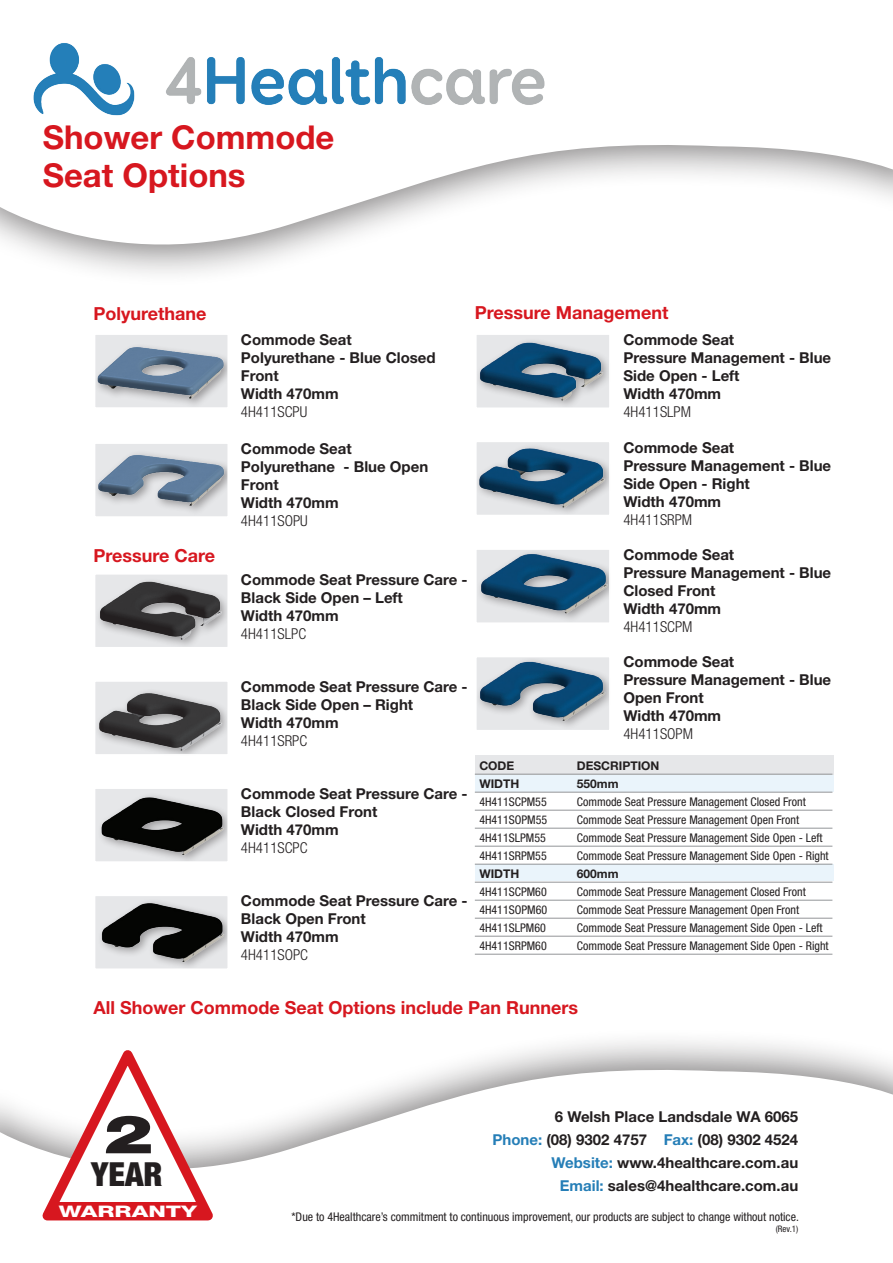
<style>
.page{position:relative;width:893px;height:1263px;background:#fff}
.page>*{position:absolute;margin:0;border:0;box-sizing:border-box;transform-origin:0 0}
.t1{font:900 53.1px "Helvetica Neue";color:#231f20;scale:1.4 1}
.t2{font:900 condensed 33.15px "Helvetica Neue";color:#231f20}
.t3{font:700 32.85px "Helvetica Neue";color:#d7171f}
.t4{font:700 18px "Helvetica Neue";color:#d7171f}
.t5{font:800 15.9px "Helvetica Neue";color:#fff;scale:1.49 1}
.t6{font:700 15px/18px "Helvetica Neue";color:#231f20}
.t7{font:300 condensed 15px "Helvetica Neue";color:#231f20}
.t8{font:condensed 12px "Helvetica Neue";color:#231f20}
.t9{font:700 12px "Helvetica Neue";color:#231f20}
.t10{font:condensed 9px "Helvetica Neue";color:#231f20}
.s1{color:#257eb7}
</style>
<div class="page">
<div style="left:475px;top:756px;width:358px;height:19px;background:#e6e7e9"></div>
<div style="left:475px;top:775px;width:358px;height:16px;background:#eaf4fb"></div>
<div style="left:475px;top:865px;width:358px;height:16px;background:#eaf4fb"></div>
<svg style="left:0;top:145px;width:893px;height:129px"></svg>
<div style="left:0;top:1028px;width:893px;height:235px;background:#231f20;opacity:.53"></div>
<svg style="left:0;top:1063px;width:893px;height:200px"></svg>
<div style="left:94px;top:334px;width:134px;height:74px;background:#e6e7e9"></div>
<img style="left:97px;top:347px;width:129px;height:56px">
<div style="left:94px;top:333px;width:135px;height:76px;border:2px solid #fff"></div>
<img style="left:478px;top:551px;width:130px;height:70px">
<div style="left:475px;top:548px;width:136px;height:76px;border:2px solid #fff"></div>
<img style="left:478px;top:338px;width:130px;height:68px">
<div style="left:475px;top:333px;width:136px;height:76px;border:2px solid #fff"></div>
<img style="left:97px;top:578px;width:129px;height:68px">
<div style="left:94px;top:573px;width:135px;height:76px;border:2px solid #fff"></div>
<div style="left:94px;top:443px;width:134px;height:74px;background:#e6e7e9"></div>
<img style="left:98px;top:454px;width:128px;height:56px">
<div style="left:94px;top:442px;width:135px;height:76px;border:2px solid #fff"></div>
<img style="left:478px;top:658px;width:130px;height:71px">
<div style="left:475px;top:655px;width:136px;height:77px;border:2px solid #fff"></div>
<img style="left:478px;top:443px;width:130px;height:70px">
<div style="left:475px;top:440px;width:136px;height:76px;border:2px solid #fff"></div>
<div style="left:94px;top:681px;width:134px;height:74px;background:#e6e7e9"></div>
<img style="left:98px;top:692px;width:128px;height:61px">
<div style="left:94px;top:680px;width:135px;height:76px;border:2px solid #fff"></div>
<img style="left:97px;top:790px;width:129px;height:70px">
<div style="left:94px;top:787px;width:135px;height:76px;border:2px solid #fff"></div>
<img style="left:33px;top:43px;width:512px;height:73px">
<img style="left:97px;top:898px;width:129px;height:69px">
<div style="left:94px;top:894px;width:135px;height:76px;border:2px solid #fff"></div>
<hr style="left:475px;top:774px;width:357px;height:1px;background:#939598">
<hr style="left:475px;top:792px;width:357px;height:1px;background:#939598">
<hr style="left:475px;top:810px;width:357px;height:1px;background:#939598">
<hr style="left:475px;top:828px;width:357px;height:1px;background:#939598">
<hr style="left:475px;top:846px;width:357px;height:1px;background:#939598">
<hr style="left:475px;top:864px;width:357px;height:1px;background:#939598">
<hr style="left:475px;top:882px;width:357px;height:1px;background:#939598">
<hr style="left:475px;top:900px;width:357px;height:1px;background:#939598">
<hr style="left:475px;top:918px;width:357px;height:1px;background:#939598">
<hr style="left:475px;top:936px;width:357px;height:1px;background:#939598">
<hr style="left:475px;top:954px;width:357px;height:1px;background:#939598">
<svg style="left:32px;top:1042px;width:192px;height:183px"></svg>
<div style="left:54px;top:1202px;width:150px;height:16px;background:#d7171f"></div>
<p class="t3" style="left:43px;top:117px;width:293px">Shower Commode</p>
<p class="t3" style="left:43px;top:155px;width:204px">Seat Options</p>
<p class="t4" style="left:94px;top:303px;width:115px">Polyurethane</p>
<p class="t4" style="left:475px;top:301px;width:195px">Pressure Management</p>
<p class="t4" style="left:94px;top:545px;width:123px">Pressure Care</p>
<p class="t6" style="left:241px;top:330px;width:112px">Commode Seat</p>
<p class="t6" style="left:241px;top:348px;width:196px">Polyurethane - Blue Closed</p>
<p class="t6" style="left:241px;top:366px;width:39px">Front</p>
<p class="t6" style="left:241px;top:384px;width:99px">Width 470mm</p>
<p class="t7" style="left:241px;top:403px;width:68px">4H411SCPU</p>
<p class="t6" style="left:241px;top:439px;width:112px">Commode Seat</p>
<p class="t6" style="left:241px;top:457px;width:189px">Polyurethane - Blue Open</p>
<p class="t6" style="left:241px;top:475px;width:39px">Front</p>
<p class="t6" style="left:241px;top:493px;width:99px">Width 470mm</p>
<p class="t7" style="left:241px;top:512px;width:68px">4H411SOPU</p>
<p class="t6" style="left:241px;top:570px;width:228px">Commode Seat Pressure Care -</p>
<p class="t6" style="left:241px;top:588px;width:163px">Black Side Open – Left</p>
<p class="t6" style="left:241px;top:606px;width:99px">Width 470mm</p>
<p class="t7" style="left:241px;top:625px;width:67px">4H411SLPC</p>
<p class="t6" style="left:241px;top:677px;width:228px">Commode Seat Pressure Care -</p>
<p class="t6" style="left:241px;top:695px;width:174px">Black Side Open – Right</p>
<p class="t6" style="left:241px;top:713px;width:99px">Width 470mm</p>
<p class="t7" style="left:241px;top:732px;width:68px">4H411SRPC</p>
<p class="t6" style="left:241px;top:784px;width:228px">Commode Seat Pressure Care -<br>Black Closed Front</p>
<p class="t6" style="left:241px;top:820px;width:99px">Width 470mm</p>
<p class="t7" style="left:241px;top:839px;width:68px">4H411SCPC</p>
<p class="t6" style="left:241px;top:891px;width:228px">Commode Seat Pressure Care -<br>Black Open Front</p>
<p class="t6" style="left:241px;top:927px;width:99px">Width 470mm</p>
<p class="t7" style="left:241px;top:946px;width:69px">4H411SOPC</p>
<p class="t6" style="left:623px;top:330px;width:112px">Commode Seat</p>
<p class="t6" style="left:623px;top:348px;width:209px">Pressure Management - Blue</p>
<p class="t6" style="left:623px;top:366px;width:118px">Side Open - Left</p>
<p class="t6" style="left:623px;top:384px;width:99px">Width 470mm</p>
<p class="t7" style="left:623px;top:403px;width:69px">4H411SLPM</p>
<p class="t6" style="left:623px;top:438px;width:112px">Commode Seat</p>
<p class="t6" style="left:623px;top:456px;width:209px">Pressure Management - Blue</p>
<p class="t6" style="left:623px;top:474px;width:128px">Side Open - Right</p>
<p class="t6" style="left:623px;top:492px;width:99px">Width 470mm</p>
<p class="t7" style="left:623px;top:511px;width:70px">4H411SRPM</p>
<p class="t6" style="left:623px;top:545px;width:112px">Commode Seat</p>
<p class="t6" style="left:623px;top:563px;width:209px">Pressure Management - Blue</p>
<p class="t6" style="left:623px;top:581px;width:93px">Closed Front</p>
<p class="t6" style="left:623px;top:599px;width:99px">Width 470mm</p>
<p class="t7" style="left:623px;top:618px;width:71px">4H411SCPM</p>
<p class="t6" style="left:623px;top:653px;width:112px">Commode Seat</p>
<p class="t6" style="left:623px;top:671px;width:209px">Pressure Management - Blue</p>
<p class="t6" style="left:623px;top:689px;width:82px">Open Front</p>
<p class="t6" style="left:623px;top:707px;width:99px">Width 470mm</p>
<p class="t7" style="left:623px;top:725px;width:71px">4H411SOPM</p>
<p class="t9" style="left:479px;top:758px;width:36px">CODE</p>
<p class="t9" style="left:577px;top:758px;width:84px">DESCRIPTION</p>
<p class="t9" style="left:479px;top:776px;width:41px">WIDTH</p>
<p class="t9" style="left:577px;top:776px;width:43px">550mm</p>
<p class="t8" style="left:479px;top:794px;width:69px">4H411SCPM55</p>
<p class="t8" style="left:577px;top:794px;width:230px">Commode Seat Pressure Management Closed Front</p>
<p class="t8" style="left:479px;top:812px;width:69px">4H411SOPM55</p>
<p class="t8" style="left:577px;top:812px;width:224px">Commode Seat Pressure Management Open Front</p>
<p class="t8" style="left:479px;top:830px;width:68px">4H411SLPM55</p>
<p class="t8" style="left:577px;top:830px;width:247px">Commode Seat Pressure Management Side Open - Left</p>
<p class="t8" style="left:479px;top:848px;width:69px">4H411SRPM55</p>
<p class="t8" style="left:577px;top:848px;width:253px">Commode Seat Pressure Management Side Open - Right</p>
<p class="t9" style="left:479px;top:866px;width:41px">WIDTH</p>
<p class="t9" style="left:577px;top:866px;width:43px">600mm</p>
<p class="t8" style="left:479px;top:884px;width:69px">4H411SCPM60</p>
<p class="t8" style="left:577px;top:884px;width:230px">Commode Seat Pressure Management Closed Front</p>
<p class="t8" style="left:479px;top:902px;width:69px">4H411SOPM60</p>
<p class="t8" style="left:577px;top:902px;width:224px">Commode Seat Pressure Management Open Front</p>
<p class="t8" style="left:479px;top:920px;width:68px">4H411SLPM60</p>
<p class="t8" style="left:577px;top:920px;width:247px">Commode Seat Pressure Management Side Open - Left</p>
<p class="t8" style="left:479px;top:938px;width:69px">4H411SRPM60</p>
<p class="t8" style="left:577px;top:938px;width:253px">Commode Seat Pressure Management Side Open - Right</p>
<p class="t4" style="left:94px;top:996px;width:486px">All Shower Commode Seat Options include Pan Runners</p>
<p class="t1" style="left:103px;top:1103px;width:37px">2</p>
<p class="t2" style="left:91px;top:1154px;width:73px">YEAR</p>
<p class="t5" style="left:59px;top:1202px;width:94px">WARRANTY</p>
<p class="t6" style="left:555px;top:1107px;width:245px">6 Welsh Place Landsdale WA 6065</p>
<p class="t6" style="left:492px;top:1130px;width:307px"><span class="s1">Phone:</span> (08) 9302 4757 <span class="s1">Fax:</span> (08) 9302 4524</p>
<p class="t6" style="left:552px;top:1153px;width:248px"><span class="s1">Website:</span> www.4healthcare.com.au</p>
<p class="t6" style="left:560px;top:1176px;width:240px"><span class="s1">Email:</span> sales@4healthcare.com.au</p>
<p class="t8" style="left:291px;top:1210px;width:509px">*Due to 4Healthcare’s commitment to continuous improvement, our products are subject to change without notice.</p>
<p class="t10" style="left:776px;top:1224px;width:24px">(Rev.1)</p>
</div>
